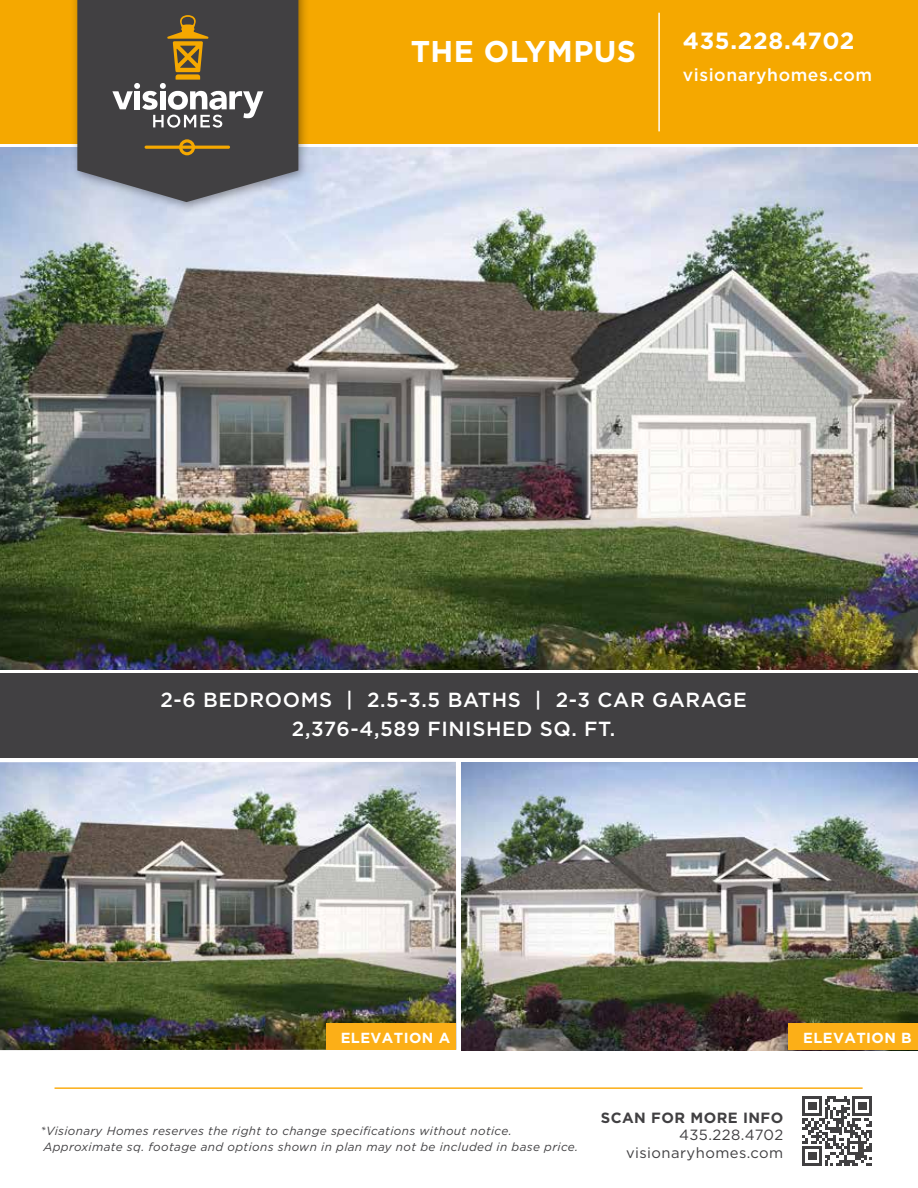
<style>
.page{position:relative;width:918px;height:1188px;background:#fff}
.page>*{position:absolute;margin:0;border:0;box-sizing:border-box;transform-origin:0 0}
.t1{font:700 30px "Gotham";letter-spacing:.015em;color:#fff}
.t2{font:700 23.4px "Gotham";letter-spacing:.025em;color:#fff}
.t3{font:500 20.4px/28.5px "Gotham";letter-spacing:.03em;color:#fff;text-align:center}
.t4{font:500 17.55px "Gotham";letter-spacing:.03em;color:#fff}
.t5{font:14.85px/17.7px "Gotham";letter-spacing:.03em;color:#414042;text-align:right}
.t6{font:700 14.85px "Gotham";letter-spacing:.03em;color:#414042}
.t7{font:700 14.55px "Gotham";letter-spacing:.03em;color:#fff}
.t8{font:italic 11.85px/16.2px "Gotham";letter-spacing:.03em;color:#414042}
</style>
<div class="page">
<img style="left:0;top:147px;width:918px;height:523px">
<div style="left:0;top:0;width:918px;height:144px;background:#f5a800"></div>
<img style="left:65px;top:0;width:250px;height:219px">
<svg style="left:77px;top:0;width:221px;height:202px;background:#515155"></svg>
<svg style="left:112px;top:15px;width:151px;height:113px;background:#635e54"></svg>
<hr style="left:145px;top:146px;width:85px;height:3px;background:#f5a800;border-radius:2px">
<svg style="left:179px;top:139px;width:16px;height:16px"></svg>
<hr style="left:658px;top:13px;width:2px;height:118px;background:#fff">
<img style="left:0;top:762px;width:456px;height:288px">
<img style="left:462px;top:762px;width:456px;height:288px">
<div style="left:326px;top:1024px;width:130px;height:26px;background:#fcaf17"></div>
<div style="left:0;top:673px;width:918px;height:85px;background:#414042"></div>
<div style="left:788px;top:1024px;width:130px;height:26px;background:#fcaf17"></div>
<hr style="left:55px;top:1087px;width:808px;height:2px;background:#fbae17">
<svg style="left:803px;top:1096px;width:69px;height:70px"></svg>
<h1 class="t1" style="left:411px;top:32px;width:227px">THE OLYMPUS</h1>
<h2 class="t2" style="left:683px;top:25px;width:173px">435.228.4702</h2>
<h3 class="t4" style="left:683px;top:63px;width:191px">visionaryhomes.com</h3>
<h3 class="t3" style="left:161px;top:685px;width:588px">2-6 BEDROOMS | 2.5-3.5 BATHS | 2-3 CAR GARAGE<br>2,376-4,589 FINISHED SQ. FT.</h3>
<p class="t7" style="left:341px;top:1028px;width:111px">ELEVATION A</p>
<p class="t7" style="left:803px;top:1028px;width:110px">ELEVATION B</p>
<p class="t8" style="left:41px;top:1122px;width:539px">*Visionary Homes reserves the right to change specifications without notice.<br>Approximate sq. footage and options shown in plan may not be included in base price.</p>
<p class="t6" style="left:601px;top:1108px;width:184px">SCAN FOR MORE INFO</p>
<p class="t5" style="left:626px;top:1126px;width:159px">435.228.4702 visionaryhomes.com</p>
</div>
